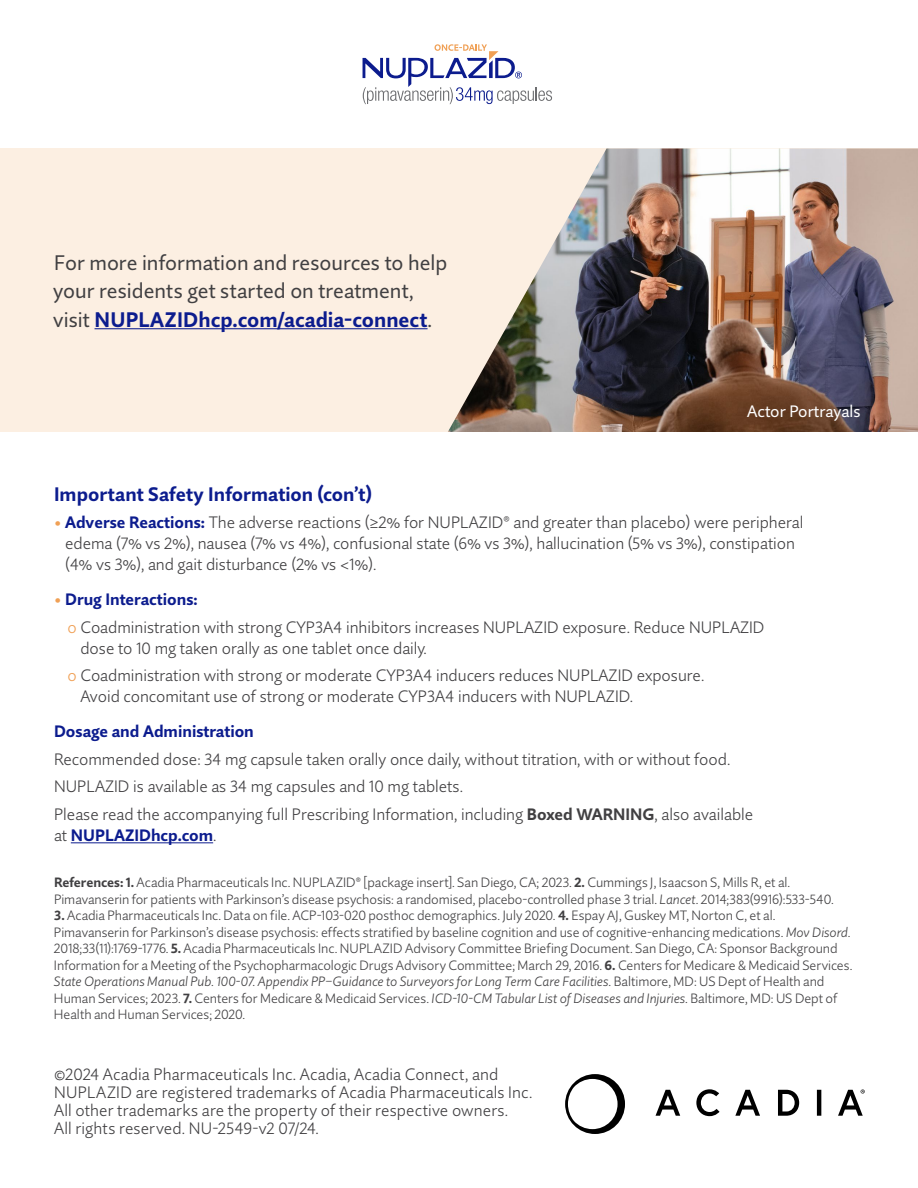
<style>
.page{position:relative;width:918px;height:1188px;background:#fff}
.page>*{position:absolute;margin:0;border:0;box-sizing:border-box;transform-origin:0 0}
.t1{font:21px/28.5px "Quire Sans Pro";color:#414042}
.t2{font:700 19.5px "Quire Sans Pro";letter-spacing:.005em;color:#0c1c8e}
.t3{font:300 16.5px/27.8px "Quire Sans Pro";color:#414042}
.t4{font:700 16.5px "Quire Sans Pro";color:#0c1c8e}
.t5{font:16.5px "Quire Sans Pro";color:#fff}
.t6{font:300 13.5px/16.5px "Quire Sans Pro";letter-spacing:-.005em;color:#414042}
.s1{font-weight:700;color:#0c1c8e}
.s2{font-weight:800;color:#f0a055}
.s3{color:#f0a055}
.s4{font-weight:700}
.s5{font-weight:300;color:#414042}
.s6{font-style:italic}
</style>
<div class="page">
<div style="left:0;top:148px;width:918px;height:284px;background:#fcefe2"></div>
<img style="left:448px;top:148px;width:470px;height:284px">
<svg style="left:565px;top:1074px;width:60px;height:60px"></svg>
<svg style="left:656px;top:1089px;width:209px;height:27px"></svg>
<svg style="left:363px;top:44px;width:189px;height:60px"></svg>
<hr style="left:95px;top:328px;width:333px;height:1px;background:#0c1c8e">
<hr style="left:71px;top:842px;width:142px;height:1px;background:#0c1c8e">
<h1 class="t1" style="left:53px;top:248px;width:396px">For more information and resources to help your residents get started on treatment, visit <span class="s1">NUPLAZIDhcp.com/acadia-connect</span>.</h1>
<p class="t5" style="left:747px;top:401px;width:115px">Actor Portrayals</p>
<h2 class="t2" style="left:54px;top:481px;width:319px">Important Safety Information (con’t)</h2>
<p class="t3" style="left:65px;top:512px;width:740px;line-height:21px;text-indent:-11px"><span class="s2">•</span> <span class="s1">Adverse Reactions:</span> The adverse reactions (≥2% for NUPLAZID<sup>®</sup> and greater than placebo) were peripheral edema (7% vs 2%), nausea (7% vs 4%), confusional state (6% vs 3%), hallucination (5% vs 3%), constipation (4% vs 3%), and gait disturbance (2% vs &lt;1%).</p>
<p class="t3" style="left:68px;top:585px;width:699px;text-indent:-13px"><span class="s2">•</span> <span class="s1">Drug Interactions:<br></span><span class="s3">o</span> Coadministration with strong CYP3A4 inhibitors increases NUPLAZID exposure. Reduce NUPLAZID</p>
<p class="t3" style="left:68px;top:634px;width:638px;text-indent:13px">dose to 10 mg taken orally as one tablet once daily.<br><span class="s3">o</span> Coadministration with strong or moderate CYP3A4 inducers reduces NUPLAZID exposure.</p>
<p class="t3" style="left:80px;top:683px;width:554px">Avoid concomitant use of strong or moderate CYP3A4 inducers with NUPLAZID.</p>
<p class="t4" style="left:54px;top:721px;width:201px">Dosage and Administration</p>
<p class="t3" style="left:54px;top:745px;width:701px">Recommended dose: 34 mg capsule taken orally once daily, without titration, with or without food.<br>NUPLAZID is available as 34 mg capsules and 10 mg tablets.<br>Please read the accompanying full Prescribing Information, including <span class="s4">Boxed WARNING</span>, also available</p>
<p class="t4" style="left:54px;top:825px;width:164px"><span class="s5">at</span> NUPLAZIDhcp.com<span class="s5">.</span></p>
<p class="t6" style="left:54px;top:874px;width:781px"><span class="s4">References: 1.</span> Acadia Pharmaceuticals Inc. NUPLAZID<sup>®</sup> [package insert]. San Diego, CA; 2023. <span class="s4">2.</span> Cummings J, Isaacson S, Mills R, et al.<br>Pimavanserin for patients with Parkinson’s disease psychosis: a randomised, placebo-controlled phase 3 trial. <span class="s6">Lancet</span>. 2014;383(9916):533-540.</p>
<p class="t6" style="left:54px;top:907px;width:800px"><span class="s4">3.</span> Acadia Pharmaceuticals Inc. Data on file. ACP-103-020 posthoc demographics. July 2020. <span class="s4">4.</span> Espay AJ, Guskey MT, Norton C, et al.<br>Pimavanserin for Parkinson’s disease psychosis: effects stratified by baseline cognition and use of cognitive-enhancing medications. <span class="s6">Mov Disord</span>.<br>2018;33(11):1769-1776. <span class="s4">5.</span> Acadia Pharmaceuticals Inc. NUPLAZID Advisory Committee Briefing Document. San Diego, CA: Sponsor Background Information for a Meeting of the Psychopharmacologic Drugs Advisory Committee; March 29, 2016. <span class="s4">6.</span> Centers for Medicare &amp; Medicaid Services.<br><span class="s6">State Operations Manual Pub. 100-07. Appendix PP–Guidance to Surveyors for Long Term Care Facilities</span>. Baltimore, MD: US Dept of Health and Human Services; 2023. <span class="s4">7.</span> Centers for Medicare &amp; Medicaid Services. <span class="s6">ICD-10-CM Tabular List of Diseases and Injuries</span>. Baltimore, MD: US Dept of Health and Human Services; 2020.</p>
<p class="t3" style="left:54px;top:1065px;width:480px;line-height:18px">©2024 Acadia Pharmaceuticals Inc. Acadia, Acadia Connect, and NUPLAZID are registered trademarks of Acadia Pharmaceuticals Inc.<br>All other trademarks are the property of their respective owners.<br>All rights reserved. NU-2549-v2 07/24.</p>
</div>
